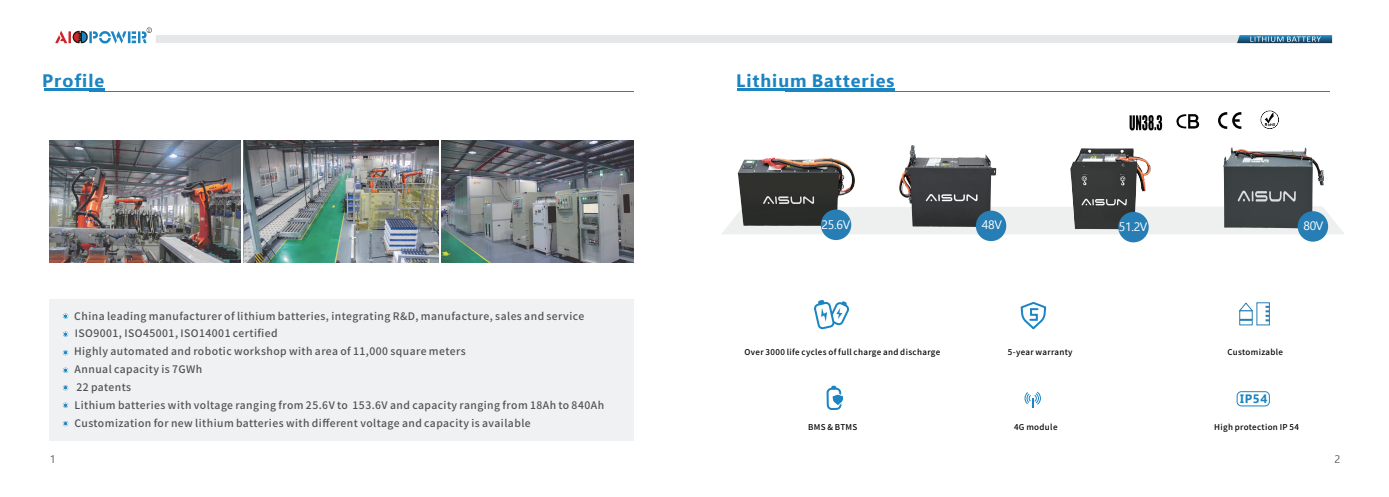
<style>
.page{position:relative;width:1389px;height:497px;background:#fff}
.page>*{position:absolute;margin:0;border:0;box-sizing:border-box;transform-origin:0 0}
.t1{font:700 18px "Ebrima";letter-spacing:.055em;color:#1b85c2}
.t2{font:700 12.2px "Ebrima";color:#1b85c2}
.t3{font:12.1px "Ebrima";letter-spacing:-.02em;color:#fff}
.t4{font:11px "Ebrima";color:#5c5e62}
.t5{font:500 10.4px/17.8px "Source Han Sans CN";letter-spacing:.045em;color:#515354}
.t6{font:500 8px "Source Han Sans CN";letter-spacing:.045em;color:#030303}
</style>
<div class="page">
<div style="left:155px;top:35px;width:1091px;height:8px;background:#e6e7e9"></div>
<img style="left:55px;top:27px;width:97px;height:17px">
<svg style="left:1237px;top:35px;width:95px;height:8px"></svg>
<img style="left:1129px;top:115px;width:34px;height:16px">
<svg style="left:866px;top:207px;width:478px;height:27px"></svg>
<div style="left:49px;top:298px;width:585px;height:142px;background:#eff1f2"></div>
<svg style="left:63px;top:313px;width:5px;height:5px"></svg>
<svg style="left:63px;top:331px;width:5px;height:5px"></svg>
<svg style="left:63px;top:350px;width:5px;height:5px"></svg>
<svg style="left:63px;top:367px;width:5px;height:5px"></svg>
<svg style="left:63px;top:385px;width:5px;height:5px"></svg>
<svg style="left:63px;top:402px;width:5px;height:5px"></svg>
<svg style="left:63px;top:421px;width:5px;height:4px"></svg>
<hr style="left:785px;top:91px;width:544px;height:1px;background:#1b85c2">
<hr style="left:44px;top:88px;width:60px;height:3px;background:#1b85c2">
<hr style="left:90px;top:91px;width:544px;height:1px;background:#1b85c2">
<hr style="left:737px;top:88px;width:158px;height:3px;background:#1b85c2">
<svg style="left:1261px;top:110px;width:18px;height:19px"></svg>
<svg style="left:1218px;top:112px;width:23px;height:17px"></svg>
<svg style="left:1176px;top:114px;width:23px;height:15px"></svg>
<img style="left:243px;top:140px;width:196px;height:123px">
<img style="left:49px;top:140px;width:192px;height:123px">
<img style="left:441px;top:140px;width:193px;height:123px">
<div style="left:826px;top:387px;width:15px;height:22px;border:2px solid #1b85c2;border-radius:4px"></div>
<svg style="left:814px;top:300px;width:35px;height:30px"></svg>
<svg style="left:831px;top:385px;width:13px;height:22px"></svg>
<svg style="left:1020px;top:302px;width:27px;height:28px"></svg>
<div style="left:1237px;top:390px;width:33px;height:16px;border:1px solid #1b85c2;border-radius:4px"></div>
<div style="left:1025px;top:389px;width:16px;height:17px;border:1px solid #1b85c2;border-radius:50%"></div>
<svg style="left:1026px;top:389px;width:13px;height:18px"></svg>
<div style="left:1256px;top:302px;width:14px;height:23px;border:1px solid #267eb4"></div>
<div style="left:1239px;top:310px;width:14px;height:15px;border:1px solid #267eb4"></div>
<svg style="left:1239px;top:302px;width:14px;height:9px"></svg>
<svg style="left:1266px;top:305px;width:3px;height:16px"></svg>
<svg style="left:1240px;top:318px;width:12px;height:2px"></svg>
<img style="left:722px;top:157px;width:144px;height:83px">
<div style="left:821px;top:209px;width:30px;height:31px;background:#277eb4;border-radius:50%"></div>
<img style="left:882px;top:145px;width:133px;height:97px">
<div style="left:976px;top:210px;width:30px;height:31px;background:#277eb4;border-radius:50%"></div>
<img style="left:1015px;top:148px;width:174px;height:89px">
<div style="left:1118px;top:211px;width:31px;height:31px;background:#277eb4;border-radius:50%"></div>
<img style="left:1189px;top:147px;width:155px;height:83px">
<div style="left:1298px;top:211px;width:30px;height:30px;background:#277eb4;border-radius:50%"></div>
<h1 class="t1" style="left:42px;top:67px;width:64px">Profile</h1>
<h1 class="t1" style="left:736px;top:67px;width:160px">Lithium Batteries</h1>
<p class="t5" style="left:74px;top:306px;width:532px">China leading manufacturer of lithium batteries, integrating R&amp;D, manufacture, sales and service ISO9001, ISO45001, ISO14001 certified<br>Highly automated and robotic workshop with area of 11,000 square meters<br>Annual capacity is 7GWh<br>22 patents<br>Lithium batteries with voltage ranging from 25.6V to 153.6V and capacity ranging from 18Ah to 840Ah Customization for new lithium batteries with different voltage and capacity is available</p>
<p class="t3" style="left:822px;top:216px;width:30px">25.6V</p>
<p class="t3" style="left:982px;top:216px;width:22px">48V</p>
<p class="t3" style="left:1119px;top:217px;width:30px">51.2V</p>
<p class="t3" style="left:1303px;top:217px;width:22px">80V</p>
<p class="t6" style="left:745px;top:347px;width:197px">Over 3000 life cycles of full charge and discharge</p>
<p class="t6" style="left:1008px;top:347px;width:66px">5-year warranty</p>
<p class="t6" style="left:1227px;top:347px;width:57px">Customizable</p>
<p class="t2" style="left:1240px;top:389px;width:29px">IP54</p>
<p class="t6" style="left:808px;top:422px;width:51px">BMS &amp; BTMS</p>
<p class="t6" style="left:1014px;top:422px;width:45px">4G module</p>
<p class="t6" style="left:1214px;top:422px;width:86px">High protection IP 54</p>
<p class="t4" style="left:50px;top:450px;width:7px">1</p>
<p class="t4" style="left:1334px;top:450px;width:7px">2</p>
</div>
